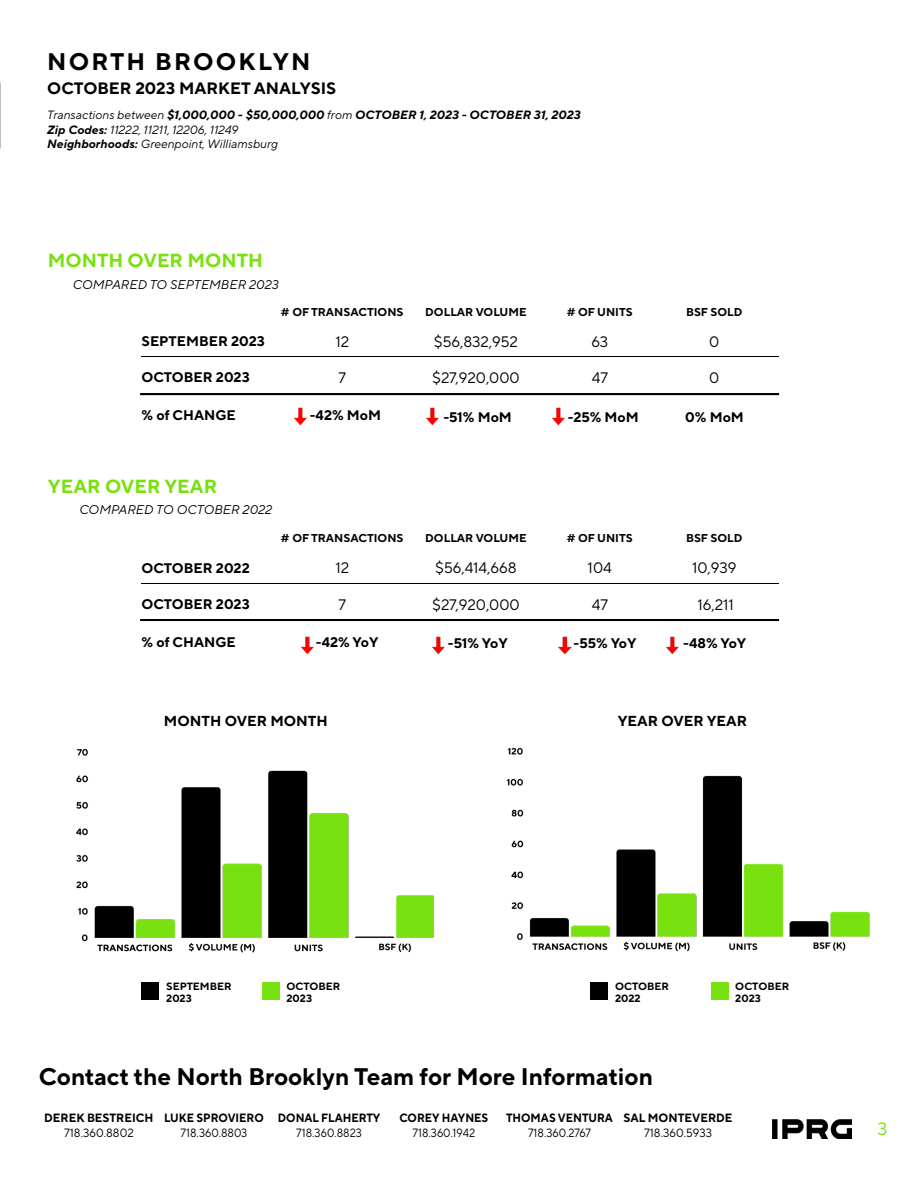
<style>
.page{position:relative;width:918px;height:1188px;background:#fff}
.page>*{position:absolute;margin:0;border:0;box-sizing:border-box;transform-origin:0 0}
.t1{font:700 24px "TT Norms Pro";color:#000}
.t2{font:700 24px "TT Norms Pro";letter-spacing:.09em;color:#000}
.t3{font:700 19.05px "TT Norms Pro";color:#78e10f}
.t4{font:18px "TT Norms Pro";color:#78e10f}
.t5{font:700 16.5px "TT Norms Pro";color:#000}
.t6{font:15.15px "TT Norms Pro";color:#000}
.t7{font:700 14.55px "TT Norms Pro";color:#000}
.t8{font:700 13.95px "TT Norms Pro";color:#000}
.t9{font:italic 12.6px "TT Norms Pro";color:#000}
.t10{font:italic 700 12px "TT Norms Pro";color:#000}
.t11{font:italic 12px "TT Norms Pro";color:#000}
.t12{font:700 12px "TT Norms Pro";color:#000;scale:.92 1}
.t13{font:12px "TT Norms Pro";color:#000;scale:.92 1}
.t14{font:700 12px "TT Norms Pro";color:#000;scale:.96 1}
.t15{font:12px "TT Norms Pro";color:#000;scale:.96 1}
.t16{font:700 11.4px "TT Norms Pro";color:#000}
.t17{font:700 10.5px "TT Norms Pro";color:#000}
.s1{font-weight:400}
.s2{font-weight:700}
</style>
<div class="page">
<img style="left:772px;top:1120px;width:79px;height:18px">
<img style="left:76px;top:749px;width:358px;height:204px">
<img style="left:506px;top:747px;width:364px;height:205px">
<div style="left:590px;top:982px;width:18px;height:18px;background:#000"></div>
<div style="left:711px;top:982px;width:18px;height:18px;background:#78e10f"></div>
<div style="left:141px;top:982px;width:18px;height:18px;background:#000"></div>
<div style="left:263px;top:982px;width:17px;height:18px;background:#78e10f"></div>
<hr style="left:141px;top:357px;width:637px;height:1px;background:#000">
<div style="left:140px;top:393px;width:639px;height:2px;border:1px solid #000"></div>
<hr style="left:141px;top:583px;width:637px;height:1px;background:#000">
<div style="left:140px;top:619px;width:639px;height:2px;border:1px solid #000"></div>
<img style="left:433px;top:636px;width:12px;height:19px">
<img style="left:559px;top:636px;width:12px;height:19px">
<img style="left:302px;top:636px;width:12px;height:19px">
<img style="left:667px;top:636px;width:12px;height:19px">
<img style="left:553px;top:408px;width:12px;height:18px">
<img style="left:427px;top:408px;width:12px;height:18px">
<img style="left:294px;top:408px;width:12px;height:18px">
<p class="t2" style="left:47px;top:44px;width:265px">NORTH BROOKLYN</p>
<p class="t5" style="left:47px;top:76px;width:290px">OCTOBER 2023 MARKET ANALYSIS</p>
<p class="t10" style="left:47px;top:106px;width:535px"><span class="s1">Transactions between</span> $1,000,000 - $50,000,000 <span class="s1">from</span> OCTOBER 1, 2023 - OCTOBER 31, 2023</p>
<p class="t11" style="left:47px;top:121px;width:193px"><span class="s2">Zip Codes:</span> 11222, 11211, 12206, 11249</p>
<p class="t11" style="left:47px;top:135px;width:233px"><span class="s2">Neighborhoods:</span> Greenpoint, Williamsburg</p>
<p class="t3" style="left:48px;top:246px;width:216px">MONTH OVER MONTH</p>
<p class="t9" style="left:73px;top:276px;width:208px">COMPARED TO SEPTEMBER 2023</p>
<p class="t8" style="left:142px;top:331px;width:125px">SEPTEMBER 2023</p>
<p class="t16" style="left:281px;top:303px;width:124px"># OF TRANSACTIONS</p>
<p class="t6" style="left:335px;top:331px;width:15px">12</p>
<p class="t16" style="left:425px;top:303px;width:103px">DOLLAR VOLUME</p>
<p class="t6" style="left:434px;top:331px;width:86px">$56,832,952</p>
<p class="t16" style="left:567px;top:303px;width:68px"># OF UNITS</p>
<p class="t6" style="left:591px;top:331px;width:18px">63</p>
<p class="t16" style="left:686px;top:303px;width:58px">BSF SOLD</p>
<p class="t6" style="left:709px;top:331px;width:12px">0</p>
<p class="t8" style="left:142px;top:367px;width:110px">OCTOBER 2023</p>
<p class="t8" style="left:142px;top:405px;width:96px">% of CHANGE</p>
<p class="t6" style="left:339px;top:367px;width:9px">7</p>
<p class="t6" style="left:432px;top:367px;width:89px">$27,920,000</p>
<p class="t6" style="left:592px;top:367px;width:18px">47</p>
<p class="t6" style="left:709px;top:367px;width:12px">0</p>
<p class="t8" style="left:310px;top:405px;width:73px">-42% MoM</p>
<p class="t8" style="left:443px;top:406px;width:70px">-51% MoM</p>
<p class="t8" style="left:568px;top:406px;width:72px">-25% MoM</p>
<p class="t8" style="left:685px;top:407px;width:60px">0% MoM</p>
<p class="t3" style="left:48px;top:472px;width:171px">YEAR OVER YEAR</p>
<p class="t9" style="left:79px;top:500px;width:194px">COMPARED TO OCTOBER 2022</p>
<p class="t8" style="left:142px;top:557px;width:110px">OCTOBER 2022</p>
<p class="t8" style="left:142px;top:594px;width:110px">OCTOBER 2023</p>
<p class="t16" style="left:281px;top:530px;width:124px"># OF TRANSACTIONS</p>
<p class="t6" style="left:335px;top:557px;width:15px">12</p>
<p class="t16" style="left:425px;top:530px;width:103px">DOLLAR VOLUME</p>
<p class="t6" style="left:435px;top:557px;width:83px">$56,414,668</p>
<p class="t16" style="left:567px;top:530px;width:68px"># OF UNITS</p>
<p class="t6" style="left:588px;top:557px;width:26px">104</p>
<p class="t16" style="left:686px;top:530px;width:58px">BSF SOLD</p>
<p class="t6" style="left:692px;top:557px;width:46px">10,939</p>
<p class="t6" style="left:339px;top:594px;width:9px">7</p>
<p class="t6" style="left:432px;top:594px;width:89px">$27,920,000</p>
<p class="t6" style="left:592px;top:594px;width:18px">47</p>
<p class="t6" style="left:698px;top:594px;width:38px">16,211</p>
<p class="t8" style="left:142px;top:632px;width:96px">% of CHANGE</p>
<p class="t8" style="left:316px;top:632px;width:64px">-42% YoY</p>
<p class="t8" style="left:448px;top:633px;width:61px">-51% YoY</p>
<p class="t8" style="left:574px;top:633px;width:64px">-55% YoY</p>
<p class="t8" style="left:683px;top:633px;width:65px">-48% YoY</p>
<p class="t7" style="left:164px;top:710px;width:166px">MONTH OVER MONTH</p>
<p class="t7" style="left:618px;top:710px;width:131px">YEAR OVER YEAR</p>
<p class="t17" style="left:166px;top:978px;width:67px">SEPTEMBER</p>
<p class="t17" style="left:166px;top:991px;width:27px">2023</p>
<p class="t17" style="left:287px;top:978px;width:55px">OCTOBER</p>
<p class="t17" style="left:287px;top:991px;width:27px">2023</p>
<p class="t17" style="left:615px;top:978px;width:55px">OCTOBER</p>
<p class="t17" style="left:615px;top:991px;width:27px">2022</p>
<p class="t17" style="left:735px;top:978px;width:55px">OCTOBER</p>
<p class="t17" style="left:735px;top:991px;width:27px">2023</p>
<p class="t1" style="left:39px;top:1059px;width:615px">Contact the North Brooklyn Team for More Information</p>
<p class="t12" style="left:278px;top:1109px;width:113px">DONAL FLAHERTY</p>
<p class="t13" style="left:296px;top:1124px;width:73px">718.360.8823</p>
<p class="t14" style="left:44px;top:1109px;width:115px">DEREK BESTREICH</p>
<p class="t15" style="left:64px;top:1124px;width:74px">718.360.8802</p>
<p class="t12" style="left:164px;top:1109px;width:110px">LUKE SPROVIERO</p>
<p class="t13" style="left:181px;top:1124px;width:74px">718.360.8803</p>
<p class="t12" style="left:400px;top:1109px;width:98px">COREY HAYNES</p>
<p class="t13" style="left:413px;top:1124px;width:70px">718.360.1942</p>
<p class="t12" style="left:506px;top:1109px;width:118px">THOMAS VENTURA</p>
<p class="t13" style="left:528px;top:1124px;width:70px">718.360.2767</p>
<p class="t14" style="left:624px;top:1109px;width:115px">SAL MONTEVERDE</p>
<p class="t15" style="left:644px;top:1124px;width:72px">718.360.5933</p>
<p class="t4" style="left:877px;top:1116px;width:11px">3</p>
</div>
